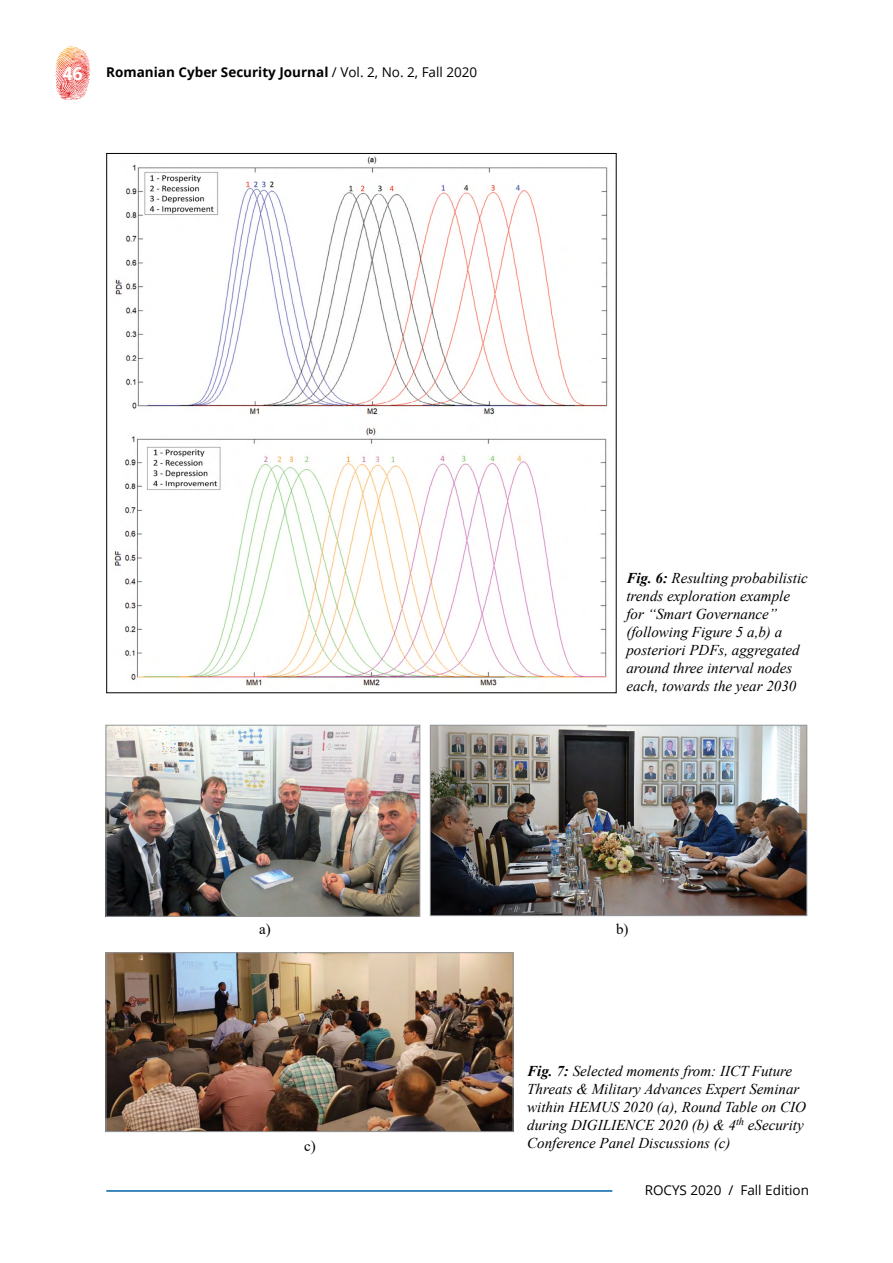
<style>
.page{position:relative;width:893px;height:1263px;background:#fff}
.page>*{position:absolute;margin:0;border:0;box-sizing:border-box;transform-origin:0 0}
.t1{font:700 18px "Open Sans";color:#fff}
.t2{font:italic 15px/18px "Times New Roman";color:#000}
.t3{font:15px "Times New Roman";color:#000}
.t4{font:700 13.5px "Open Sans";color:#000}
.t5{font:13.5px "Open Sans";color:#000}
.s1{font-weight:400}
.s2{font-weight:700}
</style>
<div class="page">
<svg style="left:62px;top:46px;width:23px;height:6px"></svg>
<hr style="left:106px;top:1190px;width:506px;height:2px;background:#0063a7">
<img style="left:114px;top:156px;width:494px;height:530px">
<img style="left:108px;top:727px;width:310px;height:188px">
<div style="left:106px;top:725px;width:314px;height:192px;border:1px solid #939598"></div>
<img style="left:108px;top:954px;width:403px;height:176px">
<div style="left:106px;top:952px;width:407px;height:180px;border:1px solid #939598"></div>
<img style="left:432px;top:727px;width:373px;height:187px">
<div style="left:430px;top:725px;width:377px;height:191px;border:1px solid #939598"></div>
<p class="t1" style="left:62px;top:60px;width:22px">46</p>
<p class="t4" style="left:106px;top:63px;width:373px">Romanian Cyber Security Journal <span class="s1">/ Vol. 2, No. 2, Fall 2020</span></p>
<p class="t2" style="left:626px;top:569px;width:183px"><span class="s2">Fig. 6:</span> Resulting probabilistic trends exploration example for “Smart Governance” (following Figure 5 a,b) a posteriori PDFs, aggregated around three interval nodes each, towards the year 2030</p>
<p class="t3" style="left:259px;top:918px;width:13px">a)</p>
<p class="t3" style="left:616px;top:918px;width:14px">b)</p>
<p class="t3" style="left:304px;top:1135px;width:13px">c)</p>
<p class="t2" style="left:527px;top:1061px;width:280px"><span class="s2">Fig. 7:</span> Selected moments from: IICT Future Threats &amp; Military Advances Expert Seminar within HEMUS 2020 (a), Round Table on CIO during DIGILIENCE 2020 (b) &amp; 4<sup>th</sup> eSecurity Conference Panel Discussions (c)</p>
<p class="t5" style="left:645px;top:1180px;width:166px">ROCYS 2020 / Fall Edition</p>
</div>
